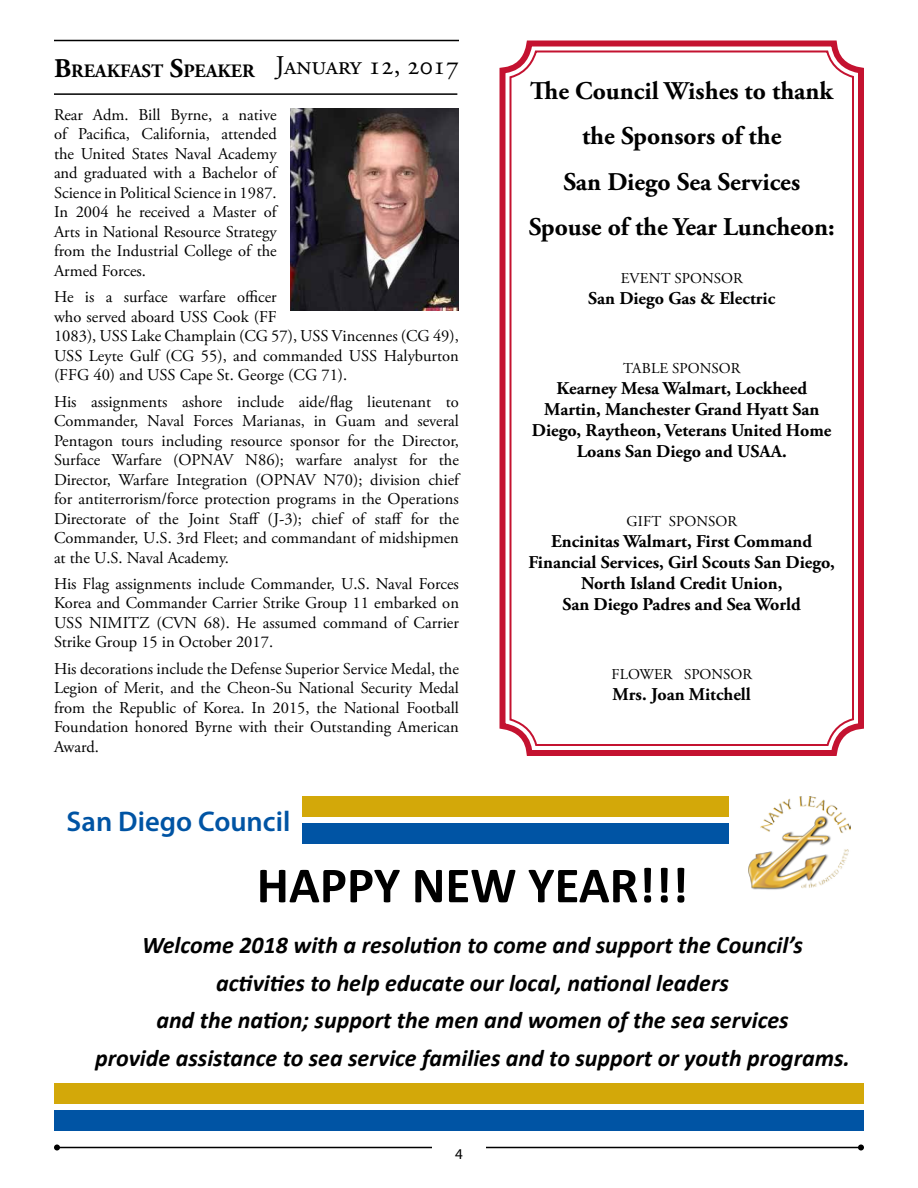
<style>
.page{position:relative;width:918px;height:1188px;background:#fff}
.page>*{position:absolute;margin:0;border:0;box-sizing:border-box;transform-origin:0 0}
.t1{font:700 51px "Calibri";color:#000}
.t2{font:600 28.5px "Myriad Pro";color:#0054a4}
.t3{font:700 25.5px/45px "Adobe Garamond Pro";color:#000;text-align:center}
.t4{font:italic 700 24px/37.5px "Calibri";color:#000;text-align:center}
.t5{font:700 18.9px "Adobe Garamond Pro";color:#000}
.t6{font:700 18px/21px "Adobe Garamond Pro";color:#000;text-align:center}
.t7{font:16.5px/19.5px "Adobe Garamond Pro";color:#000;text-align:justify}
.t8{font:15px "Adobe Garamond Pro";color:#000}
.t9{font:15px "Myriad Pro";color:#000}
.s1{font-size:27px}
</style>
<div class="page">
<hr style="left:486px;top:1147px;width:375px;height:1px;background:#000">
<svg style="left:858px;top:1144px;width:6px;height:6px"></svg>
<hr style="left:57px;top:1147px;width:375px;height:1px;background:#000">
<svg style="left:54px;top:1144px;width:6px;height:6px"></svg>
<svg style="left:499px;top:40px;width:365px;height:716px"></svg>
<div style="left:509px;top:50px;width:345px;height:696px;border:2px solid #c41230;border-radius:26px"></div>
<hr style="left:54px;top:40px;width:405px;height:1px;background:#000">
<img style="left:290px;top:108px;width:169px;height:202px">
<hr style="left:54px;top:93px;width:403px;height:2px;background:#000">
<div style="left:302px;top:824px;width:427px;height:20px;background:#0054a4"></div>
<div style="left:302px;top:796px;width:427px;height:21px;background:#d3a809"></div>
<img style="left:748px;top:796px;width:102px;height:94px">
<div style="left:54px;top:1110px;width:810px;height:21px;background:#0054a4"></div>
<div style="left:54px;top:1083px;width:810px;height:21px;background:#d3a809"></div>
<p class="t5" style="left:54px;top:60px;width:407px"><span class="s1">B</span>REAKFAST <span class="s1">S</span>PEAKER <sup>January</sup> <sup>12,</sup> <sup>2017</sup></p>
<p class="t7" style="left:54px;top:106px;width:224px">Rear Adm. Bill Byrne, a native of Pacifica, California, attended the United States Naval Academy and graduated with a Bachelor of Science in Political Science in 1987.<br>In 2004 he received a Master of Arts in National Resource Strategy from the Industrial College of the Armed Forces.</p>
<p class="t7" style="left:54px;top:288px;width:406px;text-align:left">He is a surface warfare officer<br>who served aboard USS Cook (FF<br>1083), USS Lake Champlain (CG 57), USS Vincennes (CG 49), USS Leyte Gulf (CG 55), and commanded USS Halyburton (FFG 40) and USS Cape St. George (CG 71).</p>
<p class="t7" style="left:54px;top:392px;width:407px">His assignments ashore include aide/flag lieutenant to Commander, Naval Forces Marianas, in Guam and several Pentagon tours including resource sponsor for the Director, Surface Warfare (OPNAV N86); warfare analyst for the Director, Warfare Integration (OPNAV N70); division chief for antiterrorism/force protection programs in the Operations Directorate of the Joint Staff (J-3); chief of staff for the Commander, U.S. 3rd Fleet; and commandant of midshipmen at the U.S. Naval Academy.</p>
<p class="t7" style="left:54px;top:574px;width:407px">His Flag assignments include Commander, U.S. Naval Forces Korea and Commander Carrier Strike Group 11 embarked on USS NIMITZ (CVN 68). He assumed command of Carrier Strike Group 15 in October 2017.</p>
<p class="t7" style="left:54px;top:659px;width:407px">His decorations include the Defense Superior Service Medal, the Legion of Merit, and the Cheon-Su National Security Medal from the Republic of Korea. In 2015, the National Football Foundation honored Byrne with their Outstanding American Award.</p>
<h2 class="t2" style="left:67px;top:804px;width:225px">San Diego Council</h2>
<h3 class="t3" style="left:529px;top:69px;width:308px">The Council Wishes to thank the Sponsors of the<br>San Diego Sea Services<br>Spouse of the Year Luncheon:</h3>
<p class="t8" style="left:621px;top:269px;width:123px">EVENT SPONSOR</p>
<p class="t6" style="left:588px;top:288px;width:188px">San Diego Gas &amp; Electric</p>
<p class="t8" style="left:623px;top:359px;width:119px">TABLE SPONSOR</p>
<p class="t6" style="left:532px;top:378px;width:301px">Kearney Mesa Walmart, Lockheed<br>Martin, Manchester Grand Hyatt San<br>Diego, Raytheon, Veterans United Home<br>Loans San Diego and USAA.</p>
<p class="t8" style="left:626px;top:512px;width:112px">GIFT SPONSOR</p>
<p class="t6" style="left:529px;top:531px;width:308px">Encinitas Walmart, First Command Financial Services, Girl Scouts San Diego, North Island Credit Union,<br>San Diego Padres and Sea World</p>
<p class="t8" style="left:611px;top:665px;width:142px">FLOWER SPONSOR</p>
<p class="t6" style="left:613px;top:684px;width:140px">Mrs. Joan Mitchell</p>
<h1 class="t1" style="left:257px;top:853px;width:433px">HAPPY NEW YEAR!!!</h1>
<p class="t4" style="left:95px;top:927px;width:756px">Welcome 2018 with a resolution to come and support the Council’s activities to help educate our local, national leaders<br>and the nation; support the men and women of the sea services<br>provide assistance to sea service families and to support or youth programs.</p>
<p class="t9" style="left:455px;top:1144px;width:9px">4</p>
</div>
